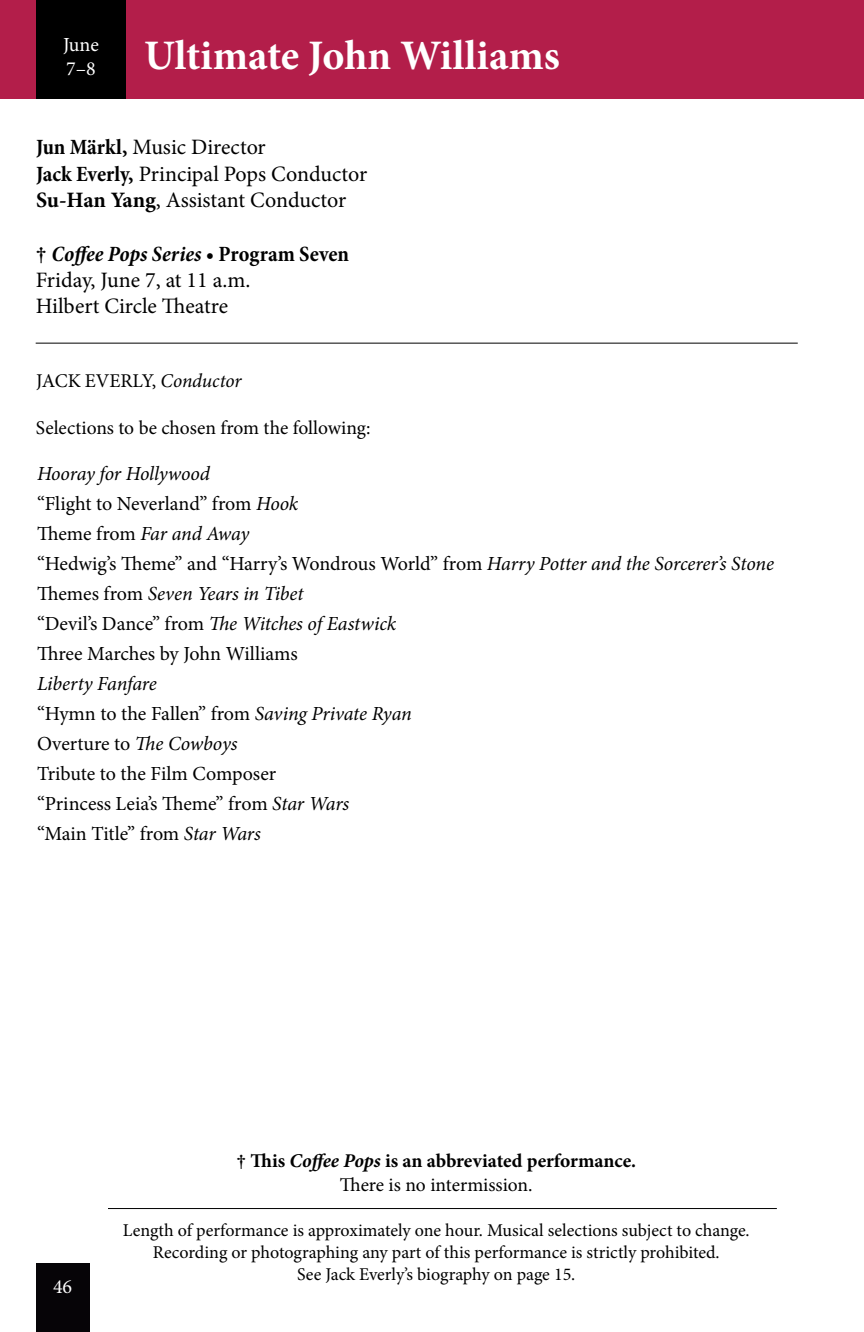
<style>
.page{position:relative;width:864px;height:1332px;background:#fff}
.page>*{position:absolute;margin:0;border:0;box-sizing:border-box;transform-origin:0 0}
.t1{font:700 42px "Minion Pro";color:#fff}
.t2{font:22px/26.4px "Minion Pro";letter-spacing:-.005em;color:#000}
.t3{font:20px/30px "Minion Pro";letter-spacing:-.005em;color:#000}
.t4{font:20px "Minion Pro";color:#fff}
.t5{font:700 19.6px/24px "Minion Pro";color:#000;text-align:center}
.t6{font:19.6px "Minion Pro";color:#000}
.t7{font:18px/21.6px "Minion Pro";letter-spacing:-.005em;color:#000;text-align:center}
.s1{font-weight:700;font-stretch:condensed}
.s2{font-weight:700}
.s3{font-weight:700;font-style:italic;font-stretch:condensed}
.s4{font-style:italic}
.s5{font-weight:400}
</style>
<div class="page">
<hr style="left:36px;top:343px;width:762px;height:1px;background:#000">
<hr style="left:108px;top:1208px;width:669px;height:1px;background:#000">
<div style="left:36px;top:1263px;width:54px;height:69px;background:#060407"></div>
<div style="left:0;top:0;width:864px;height:99px;background:#b31e4a"></div>
<div style="left:36px;top:0;width:90px;height:99px;background:#000"></div>
<p class="t4" style="left:63px;top:31px;width:37px">June</p>
<h1 class="t1" style="left:66px;top:26px;width:495px"><sub>7–8</sub> Ultimate John Williams</h1>
<p class="t2" style="left:36px;top:134px;width:333px"><span class="s1">Jun Märkl,</span> Music Director<br><span class="s1">Jack Everly,</span> Principal Pops Conductor<br><span class="s2">Su-Han Yang</span>, Assistant Conductor</p>
<p class="t2" style="left:36px;top:240px;width:315px"><span class="s2">†</span> <span class="s3">Coffee Pops Series</span> <span class="s1">• Program Seven<br></span>Friday, June 7, at 11 a.m.<br>Hilbert Circle Theatre</p>
<p class="t6" style="left:36px;top:368px;width:207px">JACK EVERLY, <span class="s4">Conductor</span></p>
<p class="t6" style="left:36px;top:415px;width:336px">Selections to be chosen from the following:</p>
<p class="t3" style="left:37px;top:458px;width:739px"><span class="s4">Hooray for Hollywood<br></span>“Flight to Neverland” from <span class="s4">Hook<br></span>Theme from <span class="s4">Far and Away<br></span>“Hedwig’s Theme” and “Harry’s Wondrous World” from <span class="s4">Harry Potter and the Sorcerer’s Stone </span>Themes from <span class="s4">Seven Years in Tibet<br></span>“Devil’s Dance” from <span class="s4">The Witches of Eastwick<br></span>Three Marches by John Williams</p>
<p class="t3" style="left:37px;top:668px;width:376px"><span class="s4">Liberty Fanfare<br></span>“Hymn to the Fallen” from <span class="s4">Saving Private Ryan<br></span>Overture to <span class="s4">The Cowboys<br></span>Tribute to the Film Composer<br>“Princess Leia’s Theme” from <span class="s4">Star Wars<br></span>“Main Title” from <span class="s4">Star Wars</span></p>
<p class="t4" style="left:53px;top:1273px;width:21px">46</p>
<p class="t5" style="left:236px;top:1148px;width:401px">† This <span class="s4">Coffee Pops</span> is an abbreviated performance.<br><span class="s5">There is no intermission.</span></p>
<p class="t7" style="left:123px;top:1220px;width:628px">Length of performance is approximately one hour. Musical selections subject to change.<br>Recording or photographing any part of this performance is strictly prohibited.<br>See Jack Everly’s biography on page 15.</p>
</div>
